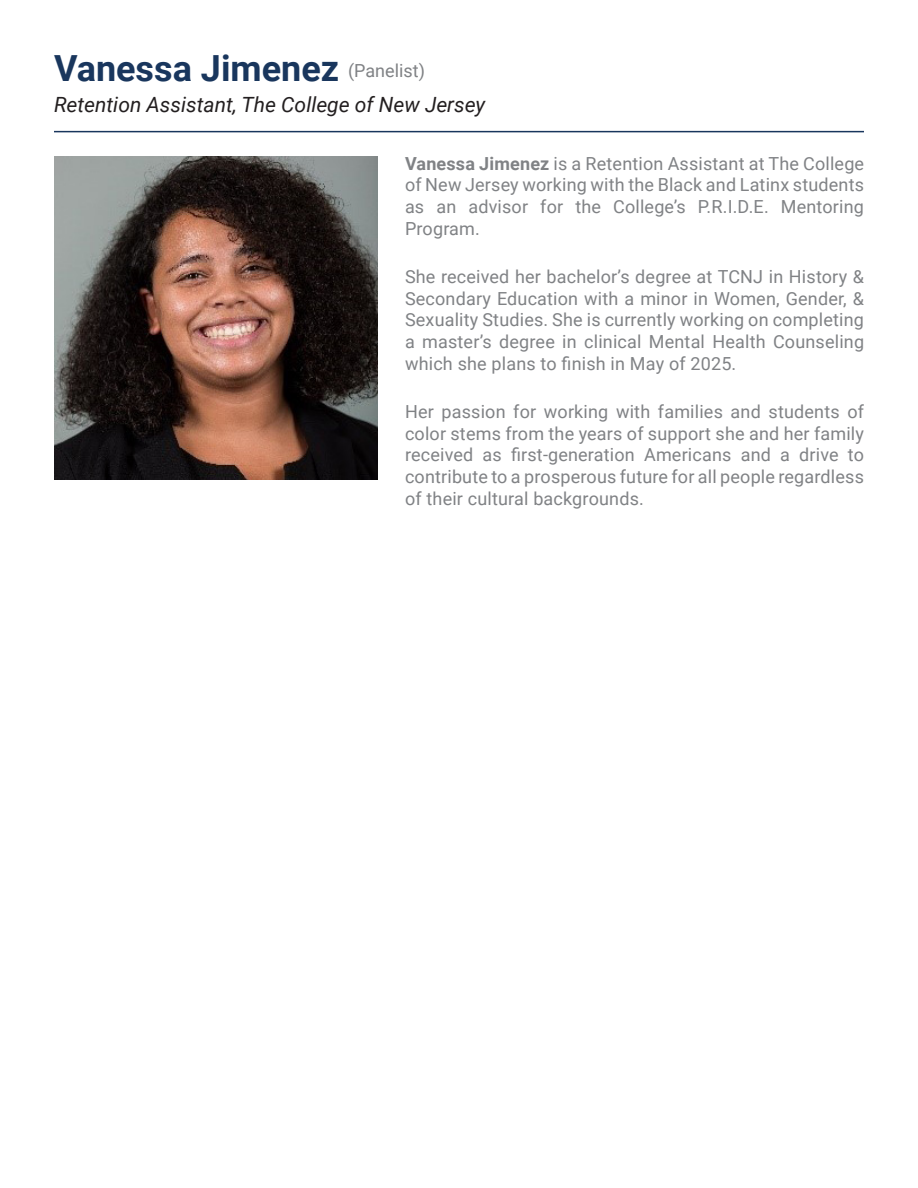
<style>
.page{position:relative;width:918px;height:1188px;background:#fff}
.page>*{position:absolute;margin:0;border:0;box-sizing:border-box;transform-origin:0 0}
.t1{font:700 36px "Roboto";color:#19365d}
.t2{font:italic 21px "Roboto";color:#231f20}
.t3{font:18px/21.6px "Roboto";letter-spacing:.01em;color:#808285;text-align:justify}
.s1{font-weight:400;font-size:18px;color:#808285}
.s2{font-weight:700}
</style>
<div class="page">
<hr style="left:54px;top:131px;width:810px;height:1px;background:#19365d">
<img style="left:54px;top:156px;width:324px;height:324px">
<p class="t1" style="left:54px;top:43px;width:372px">Vanessa Jimenez <span class="s1">(Panelist)</span></p>
<p class="t2" style="left:54px;top:90px;width:433px">Retention Assistant, The College of New Jersey</p>
<p class="t3" style="left:405px;top:152px;width:461px"><span class="s2">Vanessa Jimenez</span> is a Retention Assistant at The College of New Jersey working with the Black and Latinx students as an advisor for the College’s P.R.I.D.E. Mentoring Program.</p>
<p class="t3" style="left:405px;top:265px;width:461px">She received her bachelor’s degree at TCNJ in History &amp; Secondary Education with a minor in Women, Gender, &amp; Sexuality Studies. She is currently working on completing a master’s degree in clinical Mental Health Counseling which she plans to finish in May of 2025.</p>
<p class="t3" style="left:405px;top:400px;width:461px">Her passion for working with families and students of color stems from the years of support she and her family received as first-generation Americans and a drive to contribute to a prosperous future for all people regardless of their cultural backgrounds.</p>
</div>
